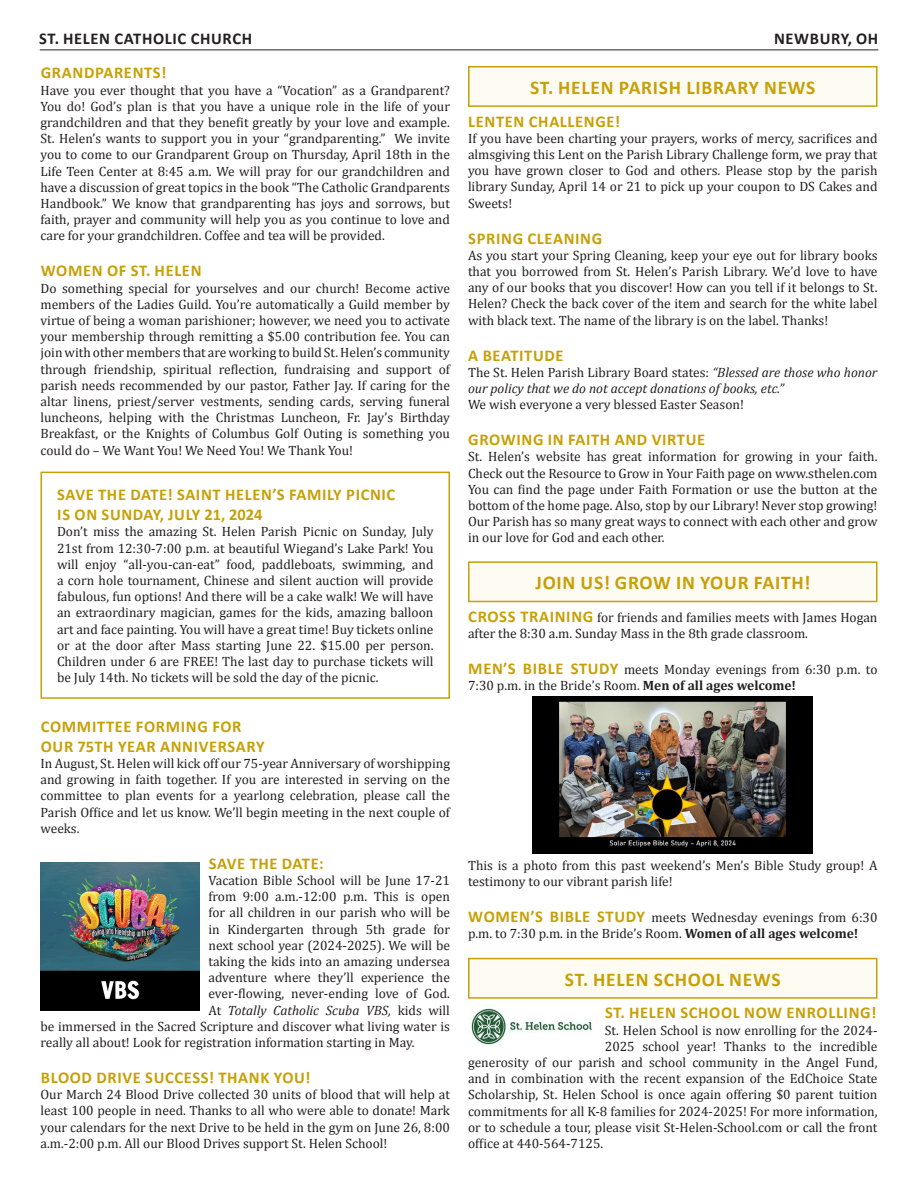
<style>
.page{position:relative;width:918px;height:1188px;background:#fff}
.page>*{position:absolute;margin:0;border:0;box-sizing:border-box;transform-origin:0 0}
.t1{font:700 19.5px "Calibri";letter-spacing:.04em;color:#c7a006}
.t2{font:700 16.5px "Calibri";letter-spacing:.04em;color:#c7a006}
.t3{font:700 16.5px "Calibri";letter-spacing:.04em;color:#231f20}
.t4{font:13.5px/16.2px "Cambria";color:#231f20;text-align:justify}
.t5{font:italic 13.5px/16.2px "Cambria";color:#231f20}
.s1{font-style:normal}
.s2{font-family:"Calibri";font-weight:700;font-size:16.5px;color:#c7a006}
.s3{font-weight:700}
</style>
<div class="page">
<hr style="left:40px;top:50px;width:838px;height:1px;background:#231f20">
<div style="left:469px;top:67px;width:408px;height:39px;background:#fefbf2"></div>
<div style="left:468px;top:66px;width:410px;height:41px;border:2px solid #c7a006"></div>
<div style="left:469px;top:562px;width:408px;height:40px;background:#fefbf2"></div>
<div style="left:468px;top:561px;width:410px;height:41px;border:2px solid #c7a006"></div>
<img style="left:533px;top:696px;width:280px;height:158px">
<div style="left:469px;top:959px;width:408px;height:39px;background:#fefbf2"></div>
<div style="left:468px;top:958px;width:410px;height:41px;border:2px solid #c7a006"></div>
<img style="left:468px;top:1008px;width:124px;height:38px">
<div style="left:40px;top:472px;width:410px;height:227px;border:2px solid #c7a006"></div>
<img style="left:40px;top:863px;width:160px;height:148px">
<p class="t3" style="left:39px;top:27px;width:214px">ST. HELEN CATHOLIC CHURCH</p>
<p class="t3" style="left:774px;top:27px;width:106px">NEWBURY, OH</p>
<p class="t1" style="left:530px;top:73px;width:287px">ST. HELEN PARISH LIBRARY NEWS</p>
<p class="t2" style="left:468px;top:110px;width:154px">LENTEN CHALLENGE!</p>
<p class="t4" style="left:468px;top:130px;width:411px">If you have been charting your prayers, works of mercy, sacrifices and almsgiving this Lent on the Parish Library Challenge form, we pray that you have grown closer to God and others. Please stop by the parish library Sunday, April 14 or 21 to pick up your coupon to DS Cakes and Sweets!</p>
<p class="t2" style="left:468px;top:227px;width:135px">SPRING CLEANING</p>
<p class="t4" style="left:468px;top:247px;width:411px">As you start your Spring Cleaning, keep your eye out for library books that you borrowed from St. Helen’s Parish Library. We’d love to have any of our books that you discover! How can you tell if it belongs to St.<br>Helen? Check the back cover of the item and search for the white label with black text. The name of the library is on the label. Thanks!</p>
<p class="t2" style="left:468px;top:344px;width:97px">A BEATITUDE</p>
<p class="t5" style="left:468px;top:364px;width:411px"><span class="s1">The St. Helen Parish Library Board states:</span> “Blessed are those who honor our policy that we do not accept donations of books, etc.”</p>
<p class="t4" style="left:468px;top:397px;width:277px">We wish everyone a very blessed Easter Season!</p>
<p class="t2" style="left:468px;top:428px;width:238px">GROWING IN FAITH AND VIRTUE</p>
<p class="t4" style="left:468px;top:449px;width:411px">St. Helen’s website has great information for growing in your faith.<br>Check out the Resource to Grow in Your Faith page on www.sthelen.com You can find the page under Faith Formation or use the button at the bottom of the home page. Also, stop by our Library! Never stop growing!<br>Our Parish has so many great ways to connect with each other and grow in our love for God and each other.</p>
<p class="t1" style="left:535px;top:569px;width:277px">JOIN US! GROW IN YOUR FAITH!</p>
<p class="t4" style="left:468px;top:609px;width:411px"><span class="s2">CROSS TRAINING</span> for friends and families meets with James Hogan after the 8:30 a.m. Sunday Mass in the 8th grade classroom.</p>
<p class="t4" style="left:468px;top:661px;width:411px"><span class="s2">MEN’S BIBLE STUDY</span> meets Monday evenings from 6:30 p.m. to<br>7:30 p.m. in the Bride’s Room. <span class="s3">Men of all ages welcome!</span></p>
<p class="t2" style="left:41px;top:61px;width:127px">GRANDPARENTS!</p>
<p class="t4" style="left:40px;top:82px;width:411px">Have you ever thought that you have a “Vocation” as a Grandparent?<br>You do! God’s plan is that you have a unique role in the life of your grandchildren and that they benefit greatly by your love and example.<br>St. Helen’s wants to support you in your “grandparenting.” We invite you to come to our Grandparent Group on Thursday, April 18th in the Life Teen Center at 8:45 a.m. We will pray for our grandchildren and have a discussion of great topics in the book “The Catholic Grandparents Handbook.” We know that grandparenting has joys and sorrows, but faith, prayer and community will help you as you continue to love and care for your grandchildren. Coffee and tea will be provided.</p>
<p class="t2" style="left:41px;top:259px;width:162px">WOMEN OF ST. HELEN</p>
<p class="t4" style="left:40px;top:280px;width:411px">Do something special for yourselves and our church! Become active members of the Ladies Guild. You’re automatically a Guild member by virtue of being a woman parishioner; however, we need you to activate your membership through remitting a $5.00 contribution fee. You can join with other members that are working to build St. Helen’s community through friendship, spiritual reflection, fundraising and support of parish needs recommended by our pastor, Father Jay. If caring for the altar linens, priest/server vestments, sending cards, serving funeral luncheons, helping with the Christmas Luncheon, Fr. Jay’s Birthday Breakfast, or the Knights of Columbus Golf Outing is something you could do – We Want You! We Need You! We Thank You!</p>
<p class="t2" style="left:57px;top:483px;width:340px">SAVE THE DATE! SAINT HELEN’S FAMILY PICNIC</p>
<p class="t2" style="left:57px;top:503px;width:207px">IS ON SUNDAY, JULY 21, 2024</p>
<p class="t4" style="left:57px;top:524px;width:378px">Don’t miss the amazing St. Helen Parish Picnic on Sunday, July 21st from 12:30-7:00 p.m. at beautiful Wiegand’s Lake Park! You will enjoy “all-you-can-eat” food, paddleboats, swimming, and a corn hole tournament, Chinese and silent auction will provide fabulous, fun options! And there will be a cake walk! We will have an extraordinary magician, games for the kids, amazing balloon art and face painting. You will have a great time! Buy tickets online or at the door after Mass starting June 22. $15.00 per person.<br>Children under 6 are FREE! The last day to purchase tickets will be July 14th. No tickets will be sold the day of the picnic.</p>
<p class="t2" style="left:41px;top:715px;width:202px">COMMITTEE FORMING FOR</p>
<p class="t2" style="left:41px;top:735px;width:225px">OUR 75TH YEAR ANNIVERSARY</p>
<p class="t4" style="left:40px;top:755px;width:411px">In August, St. Helen will kick off our 75-year Anniversary of worshipping and growing in faith together. If you are interested in serving on the committee to plan events for a yearlong celebration, please call the Parish Office and let us know. We’ll begin meeting in the next couple of weeks.</p>
<p class="t2" style="left:209px;top:852px;width:116px">SAVE THE DATE:</p>
<p class="t4" style="left:208px;top:872px;width:243px">Vacation Bible School will be June 17-21</p>
<p class="t4" style="left:208px;top:889px;width:243px">from 9:00 a.m.-12:00 p.m. This is open</p>
<p class="t4" style="left:208px;top:905px;width:243px">for all children in our parish who will be</p>
<p class="t4" style="left:208px;top:921px;width:243px">in Kindergarten through 5th grade for</p>
<p class="t4" style="left:208px;top:937px;width:243px">next school year (2024-2025). We will be</p>
<p class="t4" style="left:208px;top:953px;width:243px">taking the kids into an amazing undersea</p>
<p class="t4" style="left:208px;top:970px;width:243px">adventure where they’ll experience the</p>
<p class="t4" style="left:208px;top:986px;width:243px">ever-flowing, never-ending love of God.</p>
<p class="t5" style="left:208px;top:1002px;width:243px"><span class="s1">At</span> Totally Catholic Scuba VBS, <span class="s1">kids will</span></p>
<p class="t4" style="left:40px;top:1018px;width:411px">be immersed in the Sacred Scripture and discover what living water is</p>
<p class="t4" style="left:40px;top:1034px;width:376px">really all about! Look for registration information starting in May.</p>
<p class="t2" style="left:41px;top:1066px;width:271px">BLOOD DRIVE SUCCESS! THANK YOU!</p>
<p class="t4" style="left:40px;top:1087px;width:411px">Our March 24 Blood Drive collected 30 units of blood that will help at least 100 people in need. Thanks to all who were able to donate! Mark your calendars for the next Drive to be held in the gym on June 26, 8:00 a.m.-2:00 p.m. All our Blood Drives support St. Helen School!</p>
<p class="t4" style="left:468px;top:857px;width:411px">This is a photo from this past weekend’s Men’s Bible Study group! A testimony to our vibrant parish life!</p>
<p class="t4" style="left:468px;top:909px;width:411px"><span class="s2">WOMEN’S BIBLE STUDY</span> meets Wednesday evenings from 6:30 p.m. to 7:30 p.m. in the Bride’s Room. <span class="s3">Women of all ages welcome!</span></p>
<p class="t1" style="left:565px;top:965px;width:217px">ST. HELEN SCHOOL NEWS</p>
<p class="t2" style="left:605px;top:1001px;width:273px">ST. HELEN SCHOOL NOW ENROLLING!</p>
<p class="t4" style="left:605px;top:1022px;width:274px">St. Helen School is now enrolling for the 2024-</p>
<p class="t4" style="left:605px;top:1038px;width:274px">2025 school year! Thanks to the incredible</p>
<p class="t4" style="left:468px;top:1054px;width:411px">generosity of our parish and school community in the Angel Fund,</p>
<p class="t4" style="left:468px;top:1071px;width:411px">and in combination with the recent expansion of the EdChoice State</p>
<p class="t4" style="left:468px;top:1087px;width:411px">Scholarship, St. Helen School is once again offering $0 parent tuition</p>
<p class="t4" style="left:468px;top:1103px;width:411px">commitments for all K-8 families for 2024-2025! For more information,</p>
<p class="t4" style="left:468px;top:1119px;width:411px">or to schedule a tour, please visit St-Helen-School.com or call the front</p>
<p class="t4" style="left:468px;top:1135px;width:137px">office at 440-564-7125.</p>
</div>
